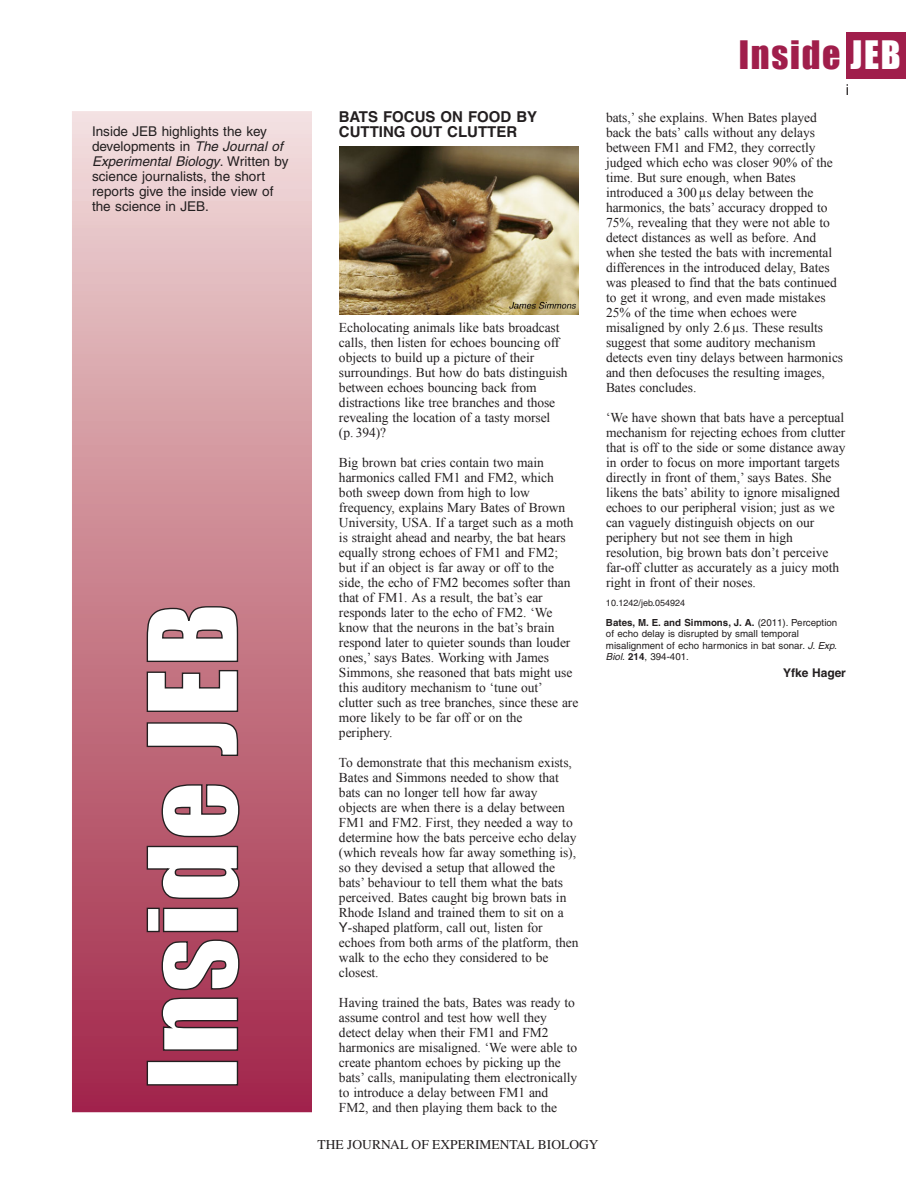
<style>
.page{position:relative;width:918px;height:1188px;background:#fff}
.page>*{position:absolute;margin:0;border:0;box-sizing:border-box;transform-origin:0 0}
.t1{font:114px "Impact";letter-spacing:.025em;color:#fff}
.t2{font:36px "Impact";letter-spacing:.05em;color:#a01e4b}
.t3{font:700 15px/15px "Helvetica";color:#231f20}
.t4{font:15px "Helvetica";color:#231f20}
.t5{font:13.5px/15px "Times New Roman";letter-spacing:-.005em;color:#231f20}
.t6{font:13.5px/15px "Helvetica";color:#231f20}
.t7{font:13.5px "Times";color:#231f20}
.t8{font:700 12px "Helvetica";letter-spacing:-.005em;color:#231f20}
.t9{font:9.75px/11.2px "Helvetica";color:#231f20}
.t10{font:9px "Helvetica";color:#231f20}
.s1{font-style:italic}
.s2{font-family:"Helvetica"}
.s3{color:#fff}
.s4{font-weight:700}
</style>
<div class="page">
<div style="left:846px;top:32px;width:60px;height:46px;background:#a01e4b"></div>
<div style="left:72px;top:111px;width:240px;height:1001px;background:linear-gradient(to bottom,#f1dcd8,#a02444)"></div>
<img style="left:339px;top:147px;width:240px;height:168px">
<p class="t6" style="left:92px;top:125px;width:198px">Inside JEB highlights the key developments in <span class="s1">The Journal of<br>Experimental Biology</span>. W r i t t e n b y science journalists, the short reports give the inside view of the science in JEB.</p>
<h1 class="t1" style="left:123px;top:1090px;width:488px;rotate:-90deg">Inside JEB</h1>
<p class="t3" style="left:339px;top:111px;width:200px">BATS FOCUS ON FOOD BY<br>CUTTING OUT CLUTTER</p>
<p class="t5" style="left:339px;top:320px;width:230px">Echolocating animals like bats broadcast calls, then listen for echoes bouncing off objects to build up a picture of their surroundings. But how do bats distinguish between echoes bouncing back from distractions like tree branches and those revealing the location of a tasty morsel (p. 394)?</p>
<p class="t5" style="left:339px;top:455px;width:241px">Big brown bat cries contain two main harmonics called FM1 and FM2, which both sweep down from high to low frequency, explains Mary Bates of Brown University, USA. If a target such as a moth is straight ahead and nearby, the bat hears equally strong echoes of FM1 and FM2; but if an object is far away or off to the side, the echo of FM2 becomes softer than that of FM1. As a result, the bat’s ear responds later to the echo of FM2. ‘We know that the neurons in the bat’s brain respond later to quieter sounds than louder ones,’ says Bates. Working with James Simmons, she reasoned that bats might use this auditory mechanism to ‘tune out’ clutter such as tree branches, since these are more likely to be far off or on the periphery.</p>
<p class="t5" style="left:339px;top:755px;width:241px">To demonstrate that this mechanism exists, Bates and Simmons needed to show that bats can no longer tell how far away objects are when there is a delay between FM1 and FM2. First, they needed a way to determine how the bats perceive echo delay (which reveals how far away something is), so they devised a setup that allowed the bats’ behaviour to tell them what the bats perceived. Bates caught big brown bats in Rhode Island and trained them to sit on a <span class="s2">Y</span>-shaped platform, call out, listen for echoes from both arms of the platform, then walk to the echo they considered to be closest.</p>
<p class="t5" style="left:339px;top:995px;width:240px">Having trained the bats, Bates was ready to assume control and test how well they detect delay when their FM1 and FM2 harmonics are misaligned. ‘We were able to create phantom echoes by picking up the bats’ calls, manipulating them electronically to introduce a delay between FM1 and FM2, and then playing them back to the</p>
<h2 class="t2" style="left:739px;top:33px;width:163px">Inside <span class="s3">JEB</span></h2>
<p class="t4" style="left:846px;top:84px;width:5px">i</p>
<p class="t5" style="left:606px;top:110px;width:239px">bats,’ she explains. When Bates played back the bats’ calls without any delays between FM1 and FM2, they correctly judged which echo was closer 90% of the time. But sure enough, when Bates introduced a 300 µs delay between the harmonics, the bats’ accuracy dropped to 75%, revealing that they were not able to detect distances as well as before. And when she tested the bats with incremental differences in the introduced delay, Bates was pleased to find that the bats continued to get it wrong, and even made mistakes 25% of the time when echoes were misaligned by only 2.6 µs. These results suggest that some auditory mechanism detects even tiny delays between harmonics and then defocuses the resulting images, Bates concludes.</p>
<p class="t5" style="left:606px;top:410px;width:241px">‘We have shown that bats have a perceptual mechanism for rejecting echoes from clutter that is off to the side or some distance away in order to focus on more important targets directly in front of them,’ says Bates. She likens the bats’ ability to ignore misaligned echoes to our peripheral vision; just as we can vaguely distinguish objects on our periphery but not see them in high resolution, big brown bats don’t perceive far-off clutter as accurately as a juicy moth right in front of their noses.</p>
<p class="t10" style="left:606px;top:600px;width:81px">10.1242/jeb.054924</p>
<p class="t9" style="left:606px;top:618px;width:234px"><span class="s4">Bates, M. E. and Simmons, J. A.</span> (2011). Perception of echo delay is disrupted by small temporal misalignment of echo harmonics in bat sonar. <span class="s1">J. Exp.<br>Biol.</span> <span class="s4">214</span>, 394-401.</p>
<p class="t8" style="left:783px;top:669px;width:64px">Yfke Hager</p>
<p class="t7" style="left:318px;top:1137px;width:282px">THE JOURNAL OF EXPERIMENTAL BIOLOGY</p>
</div>
